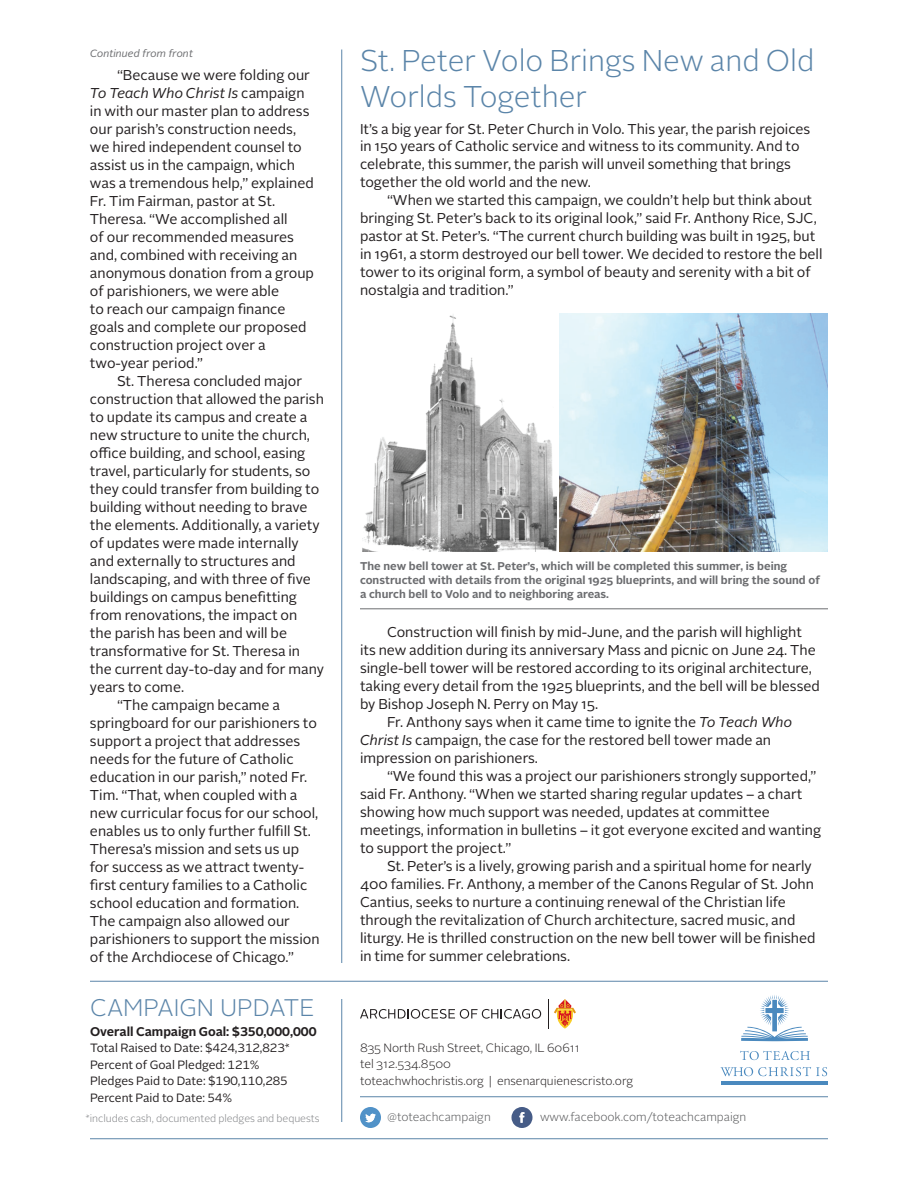
<style>
.page{position:relative;width:918px;height:1188px;background:#fff}
.page>*{position:absolute;margin:0;border:0;box-sizing:border-box;transform-origin:0 0}
.t1{font:300 30px/36px "Alright Sans";color:#5b85a9}
.t2{font:300 24px "Alright Sans";color:#5b85a9}
.t3{font:14.25px/18px "Alright Sans";color:#231f20}
.t4{font:700 12.6px "Alright Sans";color:#231f20}
.t5{font:12px/16.5px "Alright Sans";color:#231f20}
.t6{font:300 12px/16.5px "Alright Sans";color:#231f20}
.t7{font:300 12px "Alright Sans";color:#57585a}
.t8{font:700 11.25px/14.2px "Alright Sans";color:#6c6d70}
.t9{font:300 10.5px "Alright Sans";letter-spacing:-.005em;color:#808285}
.t10{font:italic 10.5px "Alright Sans";color:#6c6d70}
.s1{font-style:italic}
</style>
<div class="page">
<hr style="left:90px;top:981px;width:738px;height:1px;background:#5b85a9">
<hr style="left:90px;top:1138px;width:738px;height:1px;background:#5b85a9">
<svg style="left:740px;top:1051px;width:70px;height:9px"></svg>
<svg style="left:720px;top:1067px;width:107px;height:9px"></svg>
<hr style="left:721px;top:1083px;width:107px;height:1px;background:#4a89be">
<hr style="left:721px;top:1081px;width:107px;height:1px;background:#4a89be">
<svg style="left:741px;top:995px;width:67px;height:46px"></svg>
<svg style="left:360px;top:1107px;width:21px;height:21px"></svg>
<svg style="left:512px;top:1107px;width:20px;height:21px"></svg>
<hr style="left:548px;top:999px;width:1px;height:30px;background:#231f20">
<svg style="left:360px;top:1009px;width:181px;height:10px"></svg>
<svg style="left:554px;top:999px;width:22px;height:30px"></svg>
<hr style="left:360px;top:1096px;width:468px;height:1px;background:#5b85a9">
<hr style="left:360px;top:609px;width:468px;height:1px;background:#6c6d70">
<img style="left:362px;top:315px;width:194px;height:236px">
<img style="left:560px;top:314px;width:268px;height:237px">
<hr style="left:341px;top:50px;width:1px;height:913px;background:#5b85a9">
<hr style="left:341px;top:999px;width:1px;height:123px;background:#5b85a9">
<p class="t10" style="left:90px;top:46px;width:105px">Continued from front</p>
<p class="t3" style="left:90px;top:66px;width:225px;text-indent:27px">“Because we were folding our<br><span class="s1">To Teach Who Christ Is</span> campaign in with our master plan to address our parish’s construction needs, we hired independent counsel to assist us in the campaign, which was a tremendous help,” explained<br>Fr. Tim Fairman, pastor at St.<br>Theresa. “We accomplished all<br>of our recommended measures and, combined with receiving an anonymous donation from a group of parishioners, we were able<br>to reach our campaign finance goals and complete our proposed construction project over a two-year period.”</p>
<p class="t3" style="left:117px;top:372px;width:187px">St. Theresa concluded major</p>
<p class="t3" style="left:90px;top:390px;width:236px">construction that allowed the parish</p>
<p class="t3" style="left:90px;top:408px;width:219px">to update its campus and create a</p>
<p class="t3" style="left:90px;top:426px;width:222px">new structure to unite the church,</p>
<p class="t3" style="left:90px;top:444px;width:217px">office building, and school, easing</p>
<p class="t3" style="left:90px;top:462px;width:222px">travel, particularly for students, so</p>
<p class="t3" style="left:90px;top:480px;width:231px">they could transfer from building to</p>
<p class="t3" style="left:90px;top:498px;width:219px">building without needing to brave</p>
<p class="t3" style="left:90px;top:516px;width:231px">the elements. Additionally, a variety</p>
<p class="t3" style="left:90px;top:534px;width:210px">of updates were made internally</p>
<p class="t3" style="left:90px;top:552px;width:207px">and externally to structures and</p>
<p class="t3" style="left:90px;top:570px;width:222px">landscaping, and with three of five</p>
<p class="t3" style="left:90px;top:588px;width:209px">buildings on campus benefitting</p>
<p class="t3" style="left:90px;top:606px;width:209px">from renovations, the impact on</p>
<p class="t3" style="left:90px;top:624px;width:199px">the parish has been and will be</p>
<p class="t3" style="left:90px;top:642px;width:212px">transformative for St. Theresa in</p>
<p class="t3" style="left:90px;top:660px;width:235px">the current day-to-day and for many</p>
<p class="t3" style="left:90px;top:678px;width:96px">years to come.</p>
<p class="t3" style="left:117px;top:696px;width:165px">“The campaign became a</p>
<p class="t3" style="left:90px;top:714px;width:228px">springboard for our parishioners to</p>
<p class="t3" style="left:90px;top:732px;width:212px">support a project that addresses</p>
<p class="t3" style="left:90px;top:750px;width:205px">needs for the future of Catholic</p>
<p class="t3" style="left:90px;top:768px;width:219px">education in our parish,” noted Fr.</p>
<p class="t3" style="left:90px;top:786px;width:209px">Tim. “That, when coupled with a</p>
<p class="t3" style="left:90px;top:804px;width:230px">new curricular focus for our school,</p>
<p class="t3" style="left:90px;top:822px;width:222px">enables us to only further fulfill St.</p>
<p class="t3" style="left:90px;top:840px;width:211px">Theresa’s mission and sets us up</p>
<p class="t3" style="left:90px;top:858px;width:216px">for success as we attract twenty-</p>
<p class="t3" style="left:90px;top:876px;width:219px">first century families to a Catholic</p>
<p class="t3" style="left:90px;top:894px;width:211px">school education and formation.</p>
<p class="t3" style="left:90px;top:912px;width:201px">The campaign also allowed our</p>
<p class="t3" style="left:90px;top:930px;width:231px">parishioners to support the mission</p>
<p class="t3" style="left:90px;top:948px;width:206px">of the Archdiocese of Chicago.”</p>
<h2 class="t2" style="left:90px;top:991px;width:226px">CAMPAIGN UPDATE</h2>
<p class="t4" style="left:90px;top:1022px;width:228px">Overall Campaign Goal: $350,000,000</p>
<p class="t5" style="left:90px;top:1040px;width:201px">Total Raised to Date: $424,312,823*<br>Percent of Goal Pledged: 121%<br>Pledges Paid to Date: $190,110,285<br>Percent Paid to Date: 54%</p>
<h1 class="t1" style="left:360px;top:43px;width:456px">St. Peter Volo Brings New and Old<br>Worlds Together</h1>
<p class="t3" style="left:360px;top:120px;width:452px">It’s a big year for St. Peter Church in Volo. This year, the parish rejoices in 150 years of Catholic service and witness to its community. And to celebrate, this summer, the parish will unveil something that brings together the old world and the new.</p>
<p class="t3" style="left:360px;top:192px;width:464px;text-indent:27px">“When we started this campaign, we couldn’t help but think about bringing St. Peter’s back to its original look,” said Fr. Anthony Rice, SJC, pastor at St. Peter’s. “The current church building was built in 1925, but in 1961, a storm destroyed our bell tower. We decided to restore the bell tower to its original form, a symbol of beauty and serenity with a bit of nostalgia and tradition.”</p>
<p class="t8" style="left:360px;top:559px;width:462px">The new bell tower at St. Peter’s, which will be completed this summer, is being constructed with details from the original 1925 blueprints, and will bring the sound of a church bell to Volo and to neighboring areas.</p>
<p class="t3" style="left:387px;top:624px;width:417px">Construction will finish by mid-June, and the parish will highlight</p>
<p class="t3" style="left:360px;top:642px;width:457px">its new addition during its anniversary Mass and picnic on June 24. The</p>
<p class="t3" style="left:360px;top:660px;width:454px">single-bell tower will be restored according to its original architecture,</p>
<p class="t3" style="left:360px;top:678px;width:461px">taking every detail from the 1925 blueprints, and the bell will be blessed</p>
<p class="t3" style="left:360px;top:696px;width:240px">by Bishop Joseph N. Perry on May 15.</p>
<p class="t3" style="left:387px;top:714px;width:407px">Fr. Anthony says when it came time to ignite the <span class="s1">To Teach Who</span></p>
<p class="t3" style="left:360px;top:732px;width:413px"><span class="s1">Christ Is</span> campaign, the case for the restored bell tower made an</p>
<p class="t3" style="left:360px;top:750px;width:180px">impression on parishioners.</p>
<p class="t3" style="left:387px;top:768px;width:431px">“We found this was a project our parishioners strongly supported,”</p>
<p class="t3" style="left:360px;top:786px;width:444px">said Fr. Anthony. “When we started sharing regular updates – a chart</p>
<p class="t3" style="left:360px;top:804px;width:411px">showing how much support was needed, updates at committee</p>
<p class="t3" style="left:360px;top:822px;width:463px">meetings, information in bulletins – it got everyone excited and wanting</p>
<p class="t3" style="left:360px;top:840px;width:153px">to support the project.”</p>
<p class="t3" style="left:387px;top:858px;width:426px">St. Peter’s is a lively, growing parish and a spiritual home for nearly</p>
<p class="t3" style="left:360px;top:876px;width:456px">400 families. Fr. Anthony, a member of the Canons Regular of St. John</p>
<p class="t3" style="left:360px;top:894px;width:427px">Cantius, seeks to nurture a continuing renewal of the Christian life</p>
<p class="t3" style="left:360px;top:912px;width:437px">through the revitalization of Church architecture, sacred music, and</p>
<p class="t3" style="left:360px;top:930px;width:457px">liturgy. He is thrilled construction on the new bell tower will be finished</p>
<p class="t3" style="left:360px;top:948px;width:212px">in time for summer celebrations.</p>
<p class="t6" style="left:360px;top:1039px;width:275px">835 North Rush Street, Chicago, IL 60611<br>tel 312.534.8500<br>toteachwhochristis.org | ensenarquienescristo.org</p>
<p class="t9" style="left:86px;top:1111px;width:236px">*includes cash, documented pledges and bequests</p>
<p class="t7" style="left:387px;top:1108px;width:105px">@toteachcampaign</p>
<p class="t7" style="left:540px;top:1108px;width:208px">www.facebook.com/toteachcampaign</p>
</div>
